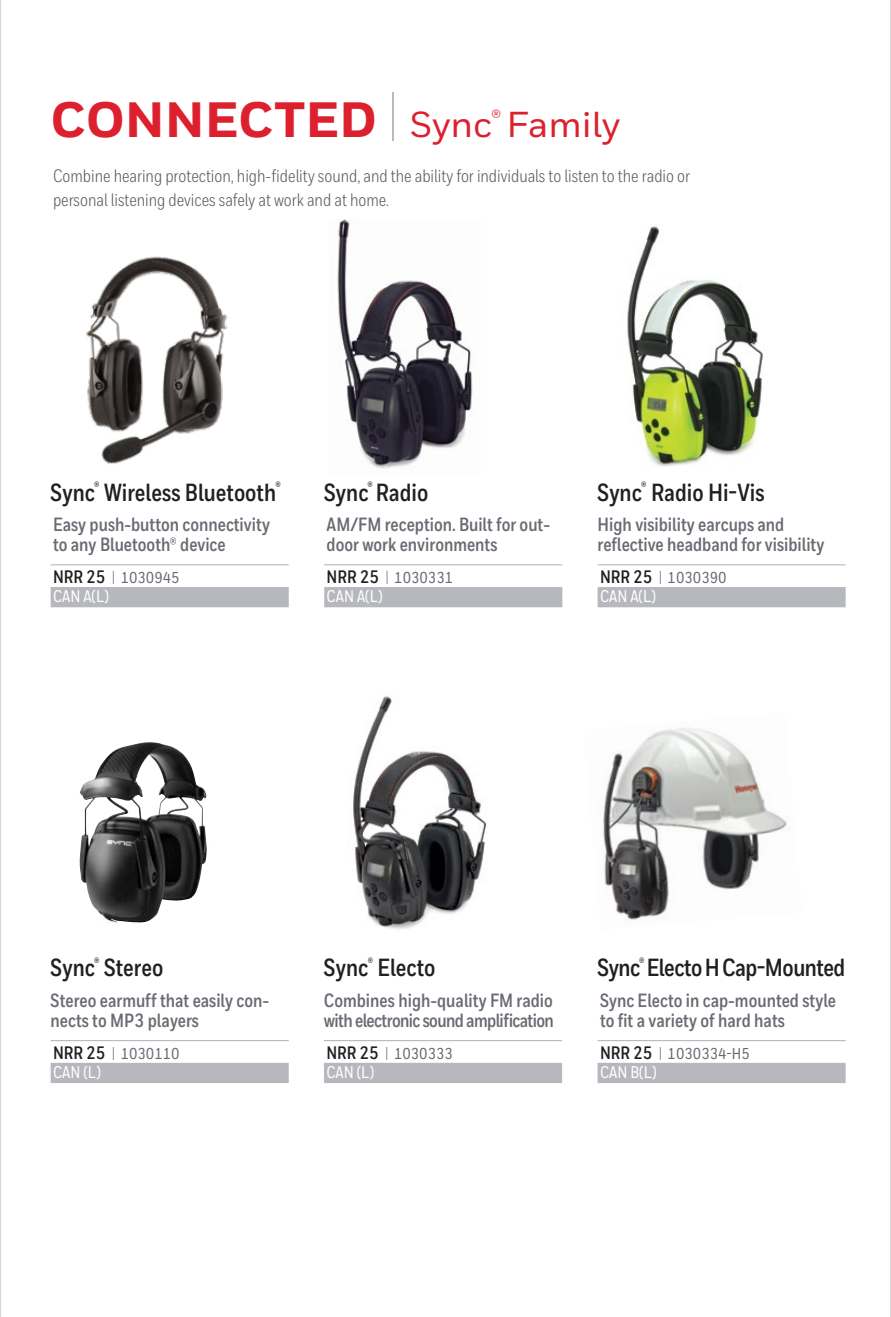
<style>
.page{position:relative;width:891px;height:1317px;background:#fff}
.page>*{position:absolute;margin:0;border:0;box-sizing:border-box;transform-origin:0 0}
._01_Product_Section{font:500 36px "Honeywell Sans";color:#dc202e}
._03_Product_Name{font:700 24.75px "Honeywell Cond";color:#231f20}
._03_Product_Name-2{font:700 24.75px "Honeywell Cond";letter-spacing:-.02em;color:#231f20}
._05_Product_Descript{font:700 19.12px/20.2px "Honeywell Cond";color:#696b73}
._03_Product_Name-3{font:700 19.12px/20.2px "Honeywell Cond";color:#696b73}
._03_Product_Name-4{font:700 19.12px/20.2px "Honeywell Cond";letter-spacing:-.03em;color:#696b73}
._02_Product_Section{font:18px/24.8px "Honeywell Cond";color:#58595b}
.Product{font:500 16.88px "Honeywell Cond";letter-spacing:.01em;color:#fff}
.Product-2{font:500 15.75px "Honeywell Cond";color:#696b73}
.s1{font-weight:800;font-size:49.5px}
.s2{font-family:"Honeywell Cond";font-weight:300;font-size:58.5px;color:#b8babc}
.s3{font-weight:700;font-size:18px;color:#231f20}
.s4{font-weight:400}
</style>
<div class="page">
<hr style="left:51px;top:564px;width:238px;height:1px;background:#b7b8bd">
<div style="left:51px;top:587px;width:238px;height:20px;background:#b7b8bd"></div>
<hr style="left:324px;top:1039px;width:238px;height:2px;background:#b7b8bd">
<div style="left:324px;top:1062px;width:238px;height:20px;background:#b7b8bd"></div>
<hr style="left:51px;top:1039px;width:238px;height:2px;background:#b7b8bd">
<div style="left:51px;top:1062px;width:238px;height:20px;background:#b7b8bd"></div>
<hr style="left:324px;top:564px;width:238px;height:1px;background:#b7b8bd">
<div style="left:324px;top:587px;width:238px;height:20px;background:#b7b8bd"></div>
<hr style="left:598px;top:1039px;width:248px;height:2px;background:#b7b8bd">
<div style="left:598px;top:1062px;width:248px;height:20px;background:#b7b8bd"></div>
<hr style="left:598px;top:564px;width:248px;height:1px;background:#b7b8bd">
<div style="left:598px;top:587px;width:248px;height:20px;background:#b7b8bd"></div>
<img style="left:627px;top:226px;width:136px;height:241px">
<img style="left:337px;top:219px;width:136px;height:250px">
<img style="left:86px;top:256px;width:142px;height:208px">
<img style="left:80px;top:742px;width:127px;height:181px">
<img style="left:603px;top:728px;width:184px;height:192px">
<img style="left:353px;top:696px;width:133px;height:233px">
<hr style="left:0;top:0;width:1px;height:1316px;background:#d6d6d9">
<hr style="left:890px;top:0;width:1px;height:1316px;background:#d6d6d9">
<p class="_01_Product_Section" style="left:51px;top:102px;width:571px"><span class="s1">CONNECTED</span> <span class="s2">|</span> Sync<sup>®</sup> Family</p>
<p class="_02_Product_Section" style="left:53px;top:163px;width:639px">Combine hearing protection, high-fidelity sound, and the ability for individuals to listen to the radio or personal listening devices safely at work and at home.</p>
<p class="_03_Product_Name" style="left:51px;top:477px;width:232px">Sync<sup>®</sup> Wireless Bluetooth<sup>®</sup></p>
<p class="_05_Product_Descript" style="left:53px;top:514px;width:218px">Easy push-button connectivity to any Bluetooth® device</p>
<p class="Product-2" style="left:53px;top:568px;width:128px"><span class="s3">NRR 25</span> <span class="s4">|</span> 1030945</p>
<p class="Product" style="left:53px;top:586px;width:57px">CAN A(L)</p>
<p class="_03_Product_Name" style="left:324px;top:477px;width:106px">Sync<sup>®</sup> Radio</p>
<p class="_05_Product_Descript" style="left:327px;top:514px;width:225px">AM/FM reception. Built for out&shy;door work environments</p>
<p class="Product-2" style="left:327px;top:568px;width:128px"><span class="s3">NRR 25</span> <span class="s4">|</span> 1030331</p>
<p class="Product" style="left:327px;top:586px;width:57px">CAN A(L)</p>
<p class="_03_Product_Name" style="left:598px;top:477px;width:168px">Sync<sup>®</sup> Radio Hi-Vis</p>
<p class="_03_Product_Name-3" style="left:598px;top:514px;width:228px">High visibility earcups and reflective headband for visibility</p>
<p class="Product-2" style="left:600px;top:568px;width:128px"><span class="s3">NRR 25</span> <span class="s4">|</span> 1030390</p>
<p class="Product" style="left:600px;top:586px;width:57px">CAN A(L)</p>
<p class="_03_Product_Name" style="left:51px;top:952px;width:114px">Sync<sup>®</sup> Stereo</p>
<p class="_03_Product_Name-3" style="left:51px;top:990px;width:220px">Stereo earmuff that easily con&shy;nects to MP3 players</p>
<p class="Product-2" style="left:53px;top:1043px;width:128px"><span class="s3">NRR 25</span> <span class="s4">|</span> 1030110</p>
<p class="Product" style="left:53px;top:1062px;width:49px">CAN (L)</p>
<p class="_03_Product_Name" style="left:324px;top:952px;width:113px">Sync<sup>®</sup> Electo</p>
<p class="_03_Product_Name-4" style="left:324px;top:990px;width:232px">Combines high-quality FM radio with electronic sound amplification</p>
<p class="Product-2" style="left:326px;top:1043px;width:128px"><span class="s3">NRR 25</span> <span class="s4">|</span> 1030333</p>
<p class="Product" style="left:326px;top:1062px;width:49px">CAN (L)</p>
<p class="_03_Product_Name-2" style="left:598px;top:952px;width:249px">Sync<sup>®</sup> Electo H Cap-Mounted</p>
<p class="_05_Product_Descript" style="left:600px;top:990px;width:238px">Sync Electo in cap-mounted style to fit a variety of hard hats</p>
<p class="Product-2" style="left:600px;top:1043px;width:151px"><span class="s3">NRR 25</span> <span class="s4">|</span> 1030334-H5</p>
<p class="Product" style="left:600px;top:1062px;width:58px">CAN B(L)</p>
</div>
